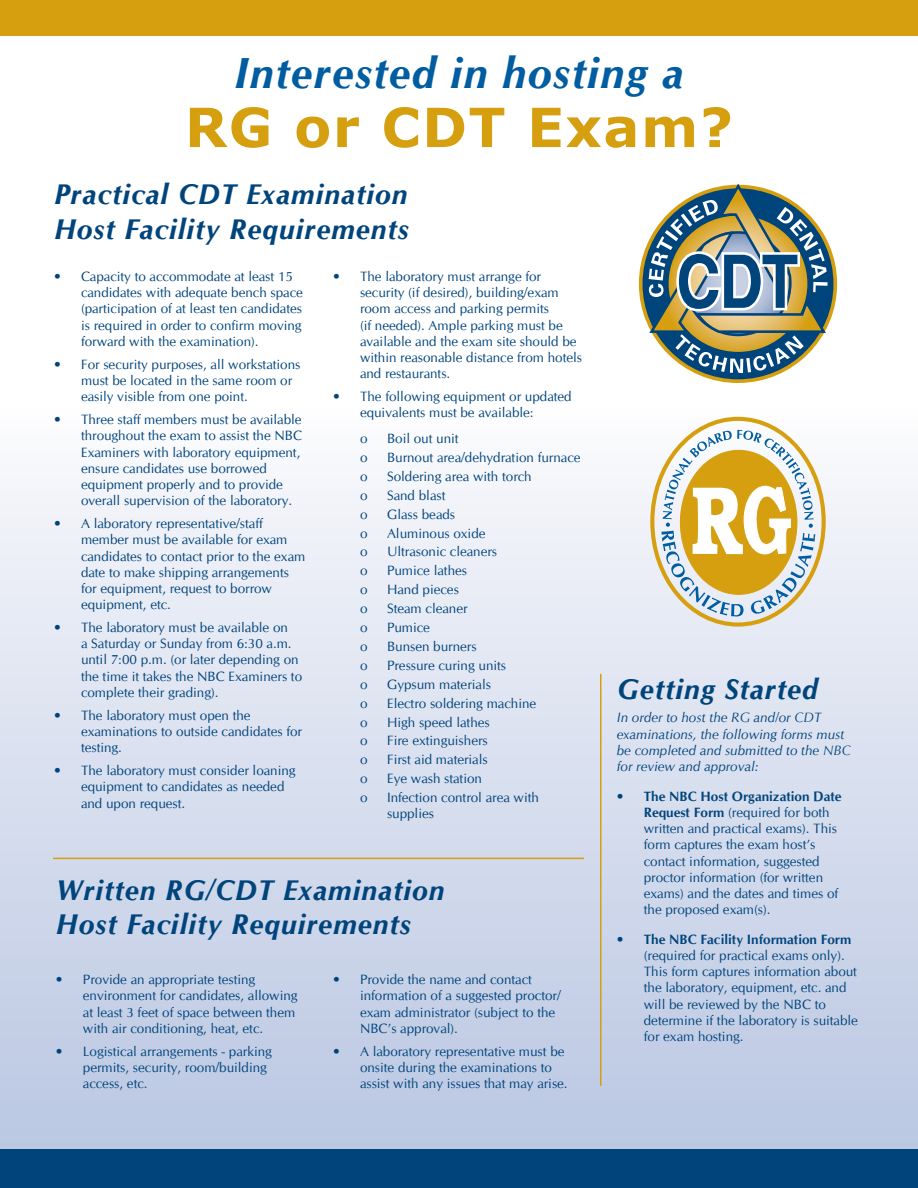
<style>
.page{position:relative;width:918px;height:1188px;background:#fff}
.page>*{position:absolute;margin:0;border:0;box-sizing:border-box;transform-origin:0 0}
.t1{font:700 54px "Verdana";letter-spacing:.03em;color:#d59f10}
.t2{font:italic 700 43.5px "CG Omega";letter-spacing:.03em;color:#005da1}
.t3{font:italic 700 28.5px/34.2px "CG Omega";letter-spacing:.03em;color:#00447c}
.t4{font:13.5px/16.2px "CG Omega";color:#00447c}
.t5{font:italic 13.5px/16.2px "CG Omega";color:#00447c}
.s1{font-weight:700}
</style>
<div class="page">
<div style="left:0;top:344px;width:918px;height:844px;background:linear-gradient(to bottom,#fffffe,#b6c4e1)"></div>
<div style="left:0;top:0;width:918px;height:36px;background:#d59f10"></div>
<div style="left:0;top:1149px;width:918px;height:39px;background:#00447c"></div>
<hr style="left:600px;top:674px;width:2px;height:412px;background:#d59f10">
<hr style="left:53px;top:858px;width:531px;height:1px;background:#d59f10">
<svg style="left:661px;top:430px;width:154px;height:197px"></svg>
<svg style="left:647px;top:184px;width:181px;height:189px"></svg>
<h2 class="t2" style="left:234px;top:46px;width:451px">Interested in hosting a</h2>
<h1 class="t1" style="left:185px;top:89px;width:550px">RG or CDT Exam?</h1>
<h3 class="t3" style="left:54px;top:178px;width:356px">Practical CDT Examination<br>Host Facility Requirements</h3>
<p class="t4" style="left:81px;top:269px;width:223px;text-indent:-27px">• Capacity to accommodate at least 15 candidates with adequate bench space (participation of at least ten candidates is required in order to confirm moving forward with the examination).</p>
<p class="t4" style="left:81px;top:356px;width:221px;text-indent:-27px">• For security purposes, all workstations must be located in the same room or easily visible from one point.</p>
<p class="t4" style="left:81px;top:412px;width:223px;text-indent:-27px">• Three staff members must be available throughout the exam to assist the NBC Examiners with laboratory equipment, ensure candidates use borrowed equipment properly and to provide overall supervision of the laboratory.</p>
<p class="t4" style="left:81px;top:516px;width:226px;text-indent:-27px">• A laboratory representative/staff member must be available for exam candidates to contact prior to the exam date to make shipping arrangements for equipment, request to borrow equipment, etc.</p>
<p class="t4" style="left:81px;top:620px;width:223px;text-indent:-27px">• The laboratory must be available on<br>a Saturday or Sunday from 6:30 a.m. until 7:00 p.m. (or later depending on the time it takes the NBC Examiners to complete their grading).</p>
<p class="t4" style="left:81px;top:707px;width:223px;text-indent:-27px">• The laboratory must open the examinations to outside candidates for testing.</p>
<p class="t4" style="left:81px;top:763px;width:216px;text-indent:-27px">• The laboratory must consider loaning equipment to candidates as needed and upon request.</p>
<p class="t4" style="left:360px;top:269px;width:224px;text-indent:-27px">• The laboratory must arrange for security (if desired), building/exam room access and parking permits<br>(if needed). Ample parking must be available and the exam site should be within reasonable distance from hotels and restaurants.</p>
<p class="t4" style="left:360px;top:389px;width:213px;text-indent:-27px">• The following equipment or updated equivalents must be available:</p>
<p class="t4" style="left:360px;top:431px;width:9px">o</p>
<p class="t4" style="left:387px;top:431px;width:73px">Boil out unit</p>
<p class="t4" style="left:360px;top:449px;width:9px">o</p>
<p class="t4" style="left:387px;top:449px;width:195px">Burnout area/dehydration furnace</p>
<p class="t4" style="left:360px;top:468px;width:9px">o</p>
<p class="t4" style="left:387px;top:468px;width:146px">Soldering area with torch</p>
<p class="t4" style="left:360px;top:487px;width:9px">o</p>
<p class="t4" style="left:387px;top:487px;width:60px">Sand blast</p>
<p class="t4" style="left:360px;top:506px;width:9px">o</p>
<p class="t4" style="left:387px;top:506px;width:70px">Glass beads</p>
<p class="t4" style="left:360px;top:525px;width:9px">o</p>
<p class="t4" style="left:387px;top:525px;width:100px">Aluminous oxide</p>
<p class="t4" style="left:360px;top:544px;width:9px">o</p>
<p class="t4" style="left:387px;top:544px;width:112px">Ultrasonic cleaners</p>
<p class="t4" style="left:360px;top:563px;width:9px">o</p>
<p class="t4" style="left:387px;top:563px;width:82px">Pumice lathes</p>
<p class="t4" style="left:360px;top:582px;width:9px">o</p>
<p class="t4" style="left:387px;top:582px;width:73px">Hand pieces</p>
<p class="t4" style="left:360px;top:601px;width:9px">o</p>
<p class="t4" style="left:387px;top:601px;width:82px">Steam cleaner</p>
<p class="t4" style="left:360px;top:620px;width:9px">o</p>
<p class="t4" style="left:387px;top:620px;width:45px">Pumice</p>
<p class="t4" style="left:360px;top:638px;width:9px">o</p>
<p class="t4" style="left:387px;top:638px;width:91px">Bunsen burners</p>
<p class="t4" style="left:360px;top:657px;width:9px">o</p>
<p class="t4" style="left:387px;top:657px;width:121px">Pressure curing units</p>
<p class="t4" style="left:360px;top:676px;width:9px">o</p>
<p class="t4" style="left:387px;top:676px;width:106px">Gypsum materials</p>
<p class="t4" style="left:360px;top:695px;width:9px">o</p>
<p class="t4" style="left:387px;top:695px;width:151px">Electro soldering machine</p>
<p class="t4" style="left:360px;top:714px;width:9px">o</p>
<p class="t4" style="left:387px;top:714px;width:104px">High speed lathes</p>
<p class="t4" style="left:360px;top:733px;width:9px">o</p>
<p class="t4" style="left:387px;top:733px;width:102px">Fire extinguishers</p>
<p class="t4" style="left:360px;top:752px;width:9px">o</p>
<p class="t4" style="left:387px;top:752px;width:102px">First aid materials</p>
<p class="t4" style="left:360px;top:771px;width:9px">o</p>
<p class="t4" style="left:387px;top:771px;width:97px">Eye wash station</p>
<p class="t4" style="left:360px;top:790px;width:9px">o</p>
<p class="t4" style="left:387px;top:790px;width:153px">Infection control area with supplies</p>
<h3 class="t3" style="left:617px;top:673px;width:203px">Getting Started</h3>
<p class="t5" style="left:617px;top:710px;width:235px">In order to host the RG and/or CDT examinations, the following forms must be completed and submitted to the NBC for review and approval:</p>
<p class="t4" style="left:644px;top:788px;width:199px;text-indent:-27px">• <span class="s1">The NBC Host Organization Date<br>Request Form</span> (required for both written and practical exams). This form captures the exam host’s contact information, suggested proctor information (for written exams) and the dates and times of the proposed exam(s).</p>
<p class="t4" style="left:644px;top:931px;width:216px;text-indent:-27px">• <span class="s1">The NBC Facility Information Form </span>(required for practical exams only).<br>This form captures information about the laboratory, equipment, etc. and will be reviewed by the NBC to determine if the laboratory is suitable for exam hosting.</p>
<h3 class="t3" style="left:56px;top:873px;width:390px">Written RG/CDT Examination<br>Host Facility Requirements</h3>
<p class="t4" style="left:360px;top:972px;width:202px;text-indent:-27px">• Provide the name and contact information of a suggested proctor/ exam administrator (subject to the<br>NBC’s approval).</p>
<p class="t4" style="left:360px;top:1043px;width:209px;text-indent:-27px">• A laboratory representative must be onsite during the examinations to assist with any issues that may arise.</p>
<p class="t4" style="left:83px;top:972px;width:216px;text-indent:-27px">• Provide an appropriate testing environment for candidates, allowing at least 3 feet of space between them with air conditioning, heat, etc.</p>
<p class="t4" style="left:83px;top:1043px;width:191px;text-indent:-27px">• Logistical arrangements - parking permits, security, room/building access, etc.</p>
</div>
